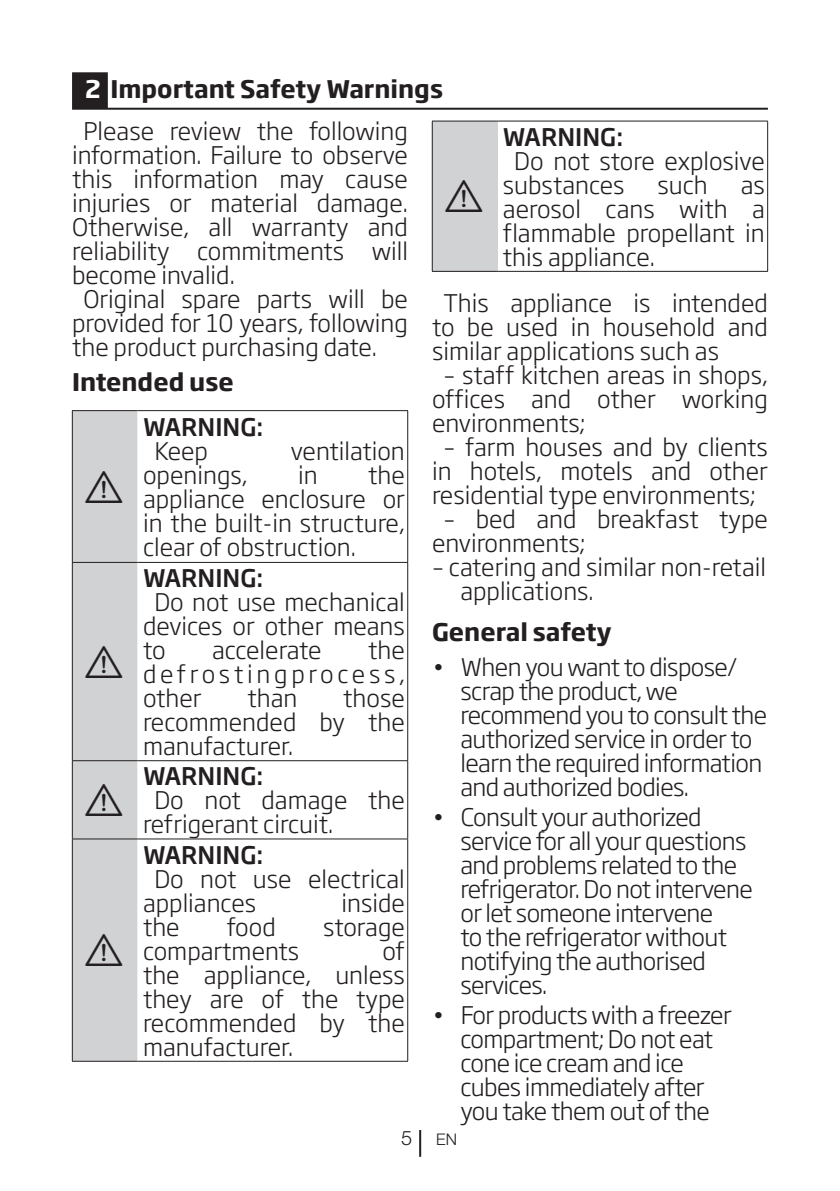
<style>
.page{position:relative;width:840px;height:1191px;background:#fff}
.page>*{position:absolute;margin:0;border:0;box-sizing:border-box;transform-origin:0 0}
.t1{font:40px "ZIWARNUN";color:#231f20}
.t2{font:300 24px/24px "Soho Gothic Pro";color:#231f20;text-align:justify}
.t3{font:300 24px/24px "Soho Gothic Pro";letter-spacing:-.025em;color:#231f20}
.t4{font:500 24px "Soho Gothic Pro";color:#231f20}
.t5{font:700 24px "Soho Gothic Pro";color:#231f20}
.t6{font:300 16px "Helvetica Neue LT Pro";color:#231f20}
.s1{font-weight:700;color:#fff}
.s2{font-weight:700}
.s3{font-size:20px}
</style>
<div class="page">
<hr style="left:419px;top:1130px;width:2px;height:26px;background:#231f20">
<div style="left:73px;top:73px;width:34px;height:34px;background:#231f20"></div>
<div style="left:72px;top:72px;width:36px;height:36px;border:2px solid #231f20"></div>
<hr style="left:72px;top:108px;width:695px;height:2px;background:#231f20">
<div style="left:73px;top:411px;width:64px;height:650px;background:#d1d2d4"></div>
<hr style="left:72px;top:410px;width:65px;height:1px;background:#231f20">
<hr style="left:72px;top:411px;width:1px;height:151px;background:#231f20">
<hr style="left:137px;top:410px;width:271px;height:1px;background:#231f20">
<hr style="left:407px;top:411px;width:1px;height:151px;background:#231f20">
<hr style="left:72px;top:562px;width:65px;height:1px;background:#231f20">
<hr style="left:72px;top:562px;width:1px;height:198px;background:#231f20">
<hr style="left:137px;top:562px;width:271px;height:1px;background:#231f20">
<hr style="left:407px;top:562px;width:1px;height:198px;background:#231f20">
<hr style="left:72px;top:760px;width:65px;height:1px;background:#231f20">
<hr style="left:72px;top:761px;width:1px;height:77px;background:#231f20">
<hr style="left:137px;top:760px;width:271px;height:1px;background:#231f20">
<hr style="left:407px;top:761px;width:1px;height:77px;background:#231f20">
<hr style="left:72px;top:838px;width:65px;height:1px;background:#231f20">
<hr style="left:72px;top:839px;width:1px;height:222px;background:#231f20">
<hr style="left:137px;top:838px;width:271px;height:1px;background:#231f20">
<hr style="left:407px;top:839px;width:1px;height:222px;background:#231f20">
<hr style="left:72px;top:1061px;width:65px;height:1px;background:#231f20">
<hr style="left:137px;top:1061px;width:271px;height:1px;background:#231f20">
<div style="left:432px;top:121px;width:65px;height:150px;background:#d1d2d4"></div>
<hr style="left:431px;top:121px;width:1px;height:150px;background:#231f20">
<hr style="left:766px;top:121px;width:1px;height:150px;background:#231f20">
<hr style="left:432px;top:121px;width:65px;height:1px;background:#231f20">
<hr style="left:497px;top:121px;width:270px;height:1px;background:#231f20">
<hr style="left:432px;top:271px;width:65px;height:1px;background:#231f20">
<hr style="left:497px;top:271px;width:270px;height:1px;background:#231f20">
<p class="t2" style="left:83px;top:67px;width:361px;line-height:41.6px"><span class="s1">2</span> <span class="s2">Important Safety Warnings<br></span>Please review the following</p>
<p class="t2" style="left:72px;top:141px;width:337px">information. Failure to observe</p>
<p class="t2" style="left:72px;top:165px;width:337px">this information may cause</p>
<p class="t2" style="left:72px;top:189px;width:337px">injuries or material damage.</p>
<p class="t2" style="left:72px;top:213px;width:337px">Otherwise, all warranty and</p>
<p class="t2" style="left:72px;top:237px;width:337px">reliability commitments will</p>
<p class="t2" style="left:72px;top:261px;width:164px">become invalid.</p>
<p class="t2" style="left:83px;top:285px;width:326px">Original spare parts will be</p>
<p class="t2" style="left:72px;top:309px;width:337px">provided for 10 years, following</p>
<p class="t2" style="left:72px;top:333px;width:306px">the product purchasing date.</p>
<p class="t5" style="left:72px;top:363px;width:163px">Intended use</p>
<p class="t4" style="left:502px;top:118px;width:122px">WARNING:</p>
<p class="t2" style="left:502px;top:147px;width:263px;text-indent:11px">Do not store explosive substances</p>
<p class="t2" style="left:657px;top:171px;width:52px">such</p>
<h1 class="t1" style="left:445px;top:175px;width:40px">A</h1>
<p class="t2" style="left:502px;top:171px;width:263px;text-indent:238px">as aerosol cans with a flammable propellant in this appliance.</p>
<p class="t2" style="left:432px;top:289px;width:337px;text-indent:11px">This appliance is intended to be used in household and similar applications such as</p>
<p class="t2" style="left:432px;top:361px;width:337px;text-indent:11px">– staff kitchen areas in shops, offices and other working environments;</p>
<p class="t2" style="left:432px;top:433px;width:337px;text-align:center">– farm houses and by clients in hotels, motels and other residential type environments;</p>
<p class="t2" style="left:432px;top:505px;width:337px;text-indent:11px">– bed and breakfast type environments;</p>
<p class="t2" style="left:460px;top:553px;width:307px;text-indent:-28px">– catering and similar non-retail applications.</p>
<p class="t5" style="left:432px;top:613px;width:181px">General safety</p>
<p class="t3" style="left:460px;top:654px;width:308px;text-indent:-28px">• When you want to dispose/ scrap the product, we recommend you to consult the authorized service in order to learn the required information and authorized bodies.</p>
<p class="t3" style="left:460px;top:803px;width:294px;text-indent:-28px">• Consult your authorized service for all your questions and problems related to the refrigerator. Do not intervene or let someone intervene<br>to the refrigerator without notifying the authorised services.</p>
<p class="t3" style="left:460px;top:1001px;width:272px;text-indent:-28px">• For products with a freezer compartment; Do not eat cone ice cream and ice cubes immediately after you take them out of the</p>
<p class="t4" style="left:143px;top:408px;width:122px">WARNING:</p>
<p class="t2" style="left:154px;top:438px;width:55px">Keep</p>
<p class="t2" style="left:291px;top:438px;width:115px">ventilation</p>
<p class="t2" style="left:143px;top:462px;width:106px">openings,</p>
<p class="t2" style="left:298px;top:462px;width:21px">in</p>
<p class="t2" style="left:143px;top:462px;width:263px;text-indent:225px">the appliance enclosure or in the built-in structure, clear of obstruction.</p>
<h1 class="t1" style="left:85px;top:465px;width:40px">A</h1>
<p class="t4" style="left:143px;top:559px;width:122px">WARNING:</p>
<p class="t2" style="left:143px;top:588px;width:263px;text-indent:11px">Do not use mechanical devices or other means to</p>
<p class="t2" style="left:143px;top:636px;width:263px;text-indent:225px">the defrostingprocess, other</p>
<p class="t2" style="left:212px;top:636px;width:111px">accelerate</p>
<h1 class="t1" style="left:85px;top:640px;width:40px">A</h1>
<p class="t2" style="left:143px;top:684px;width:263px;text-indent:200px">those recommended by the manufacturer.</p>
<p class="t2" style="left:247px;top:684px;width:51px">than</p>
<p class="t4" style="left:143px;top:757px;width:122px">WARNING:</p>
<p class="t2" style="left:143px;top:787px;width:263px;text-indent:11px">Do not damage the refrigerant circuit.</p>
<h1 class="t1" style="left:85px;top:778px;width:40px">A</h1>
<p class="t4" style="left:143px;top:835px;width:122px">WARNING:</p>
<p class="t2" style="left:143px;top:865px;width:263px;text-indent:11px">Do not use electrical appliances</p>
<p class="t2" style="left:341px;top:889px;width:65px">inside</p>
<p class="t2" style="left:143px;top:913px;width:38px">the</p>
<p class="t2" style="left:227px;top:913px;width:50px">food</p>
<p class="t2" style="left:323px;top:913px;width:83px">storage</p>
<p class="t2" style="left:143px;top:937px;width:158px">compartments</p>
<h1 class="t1" style="left:85px;top:929px;width:40px">A</h1>
<p class="t2" style="left:143px;top:937px;width:263px;text-indent:239px">of the appliance, unless they are of the type recommended by the manufacturer.</p>
<p class="t6" style="left:401px;top:1129px;width:57px"><span class="s3">5</span> EN</p>
</div>
